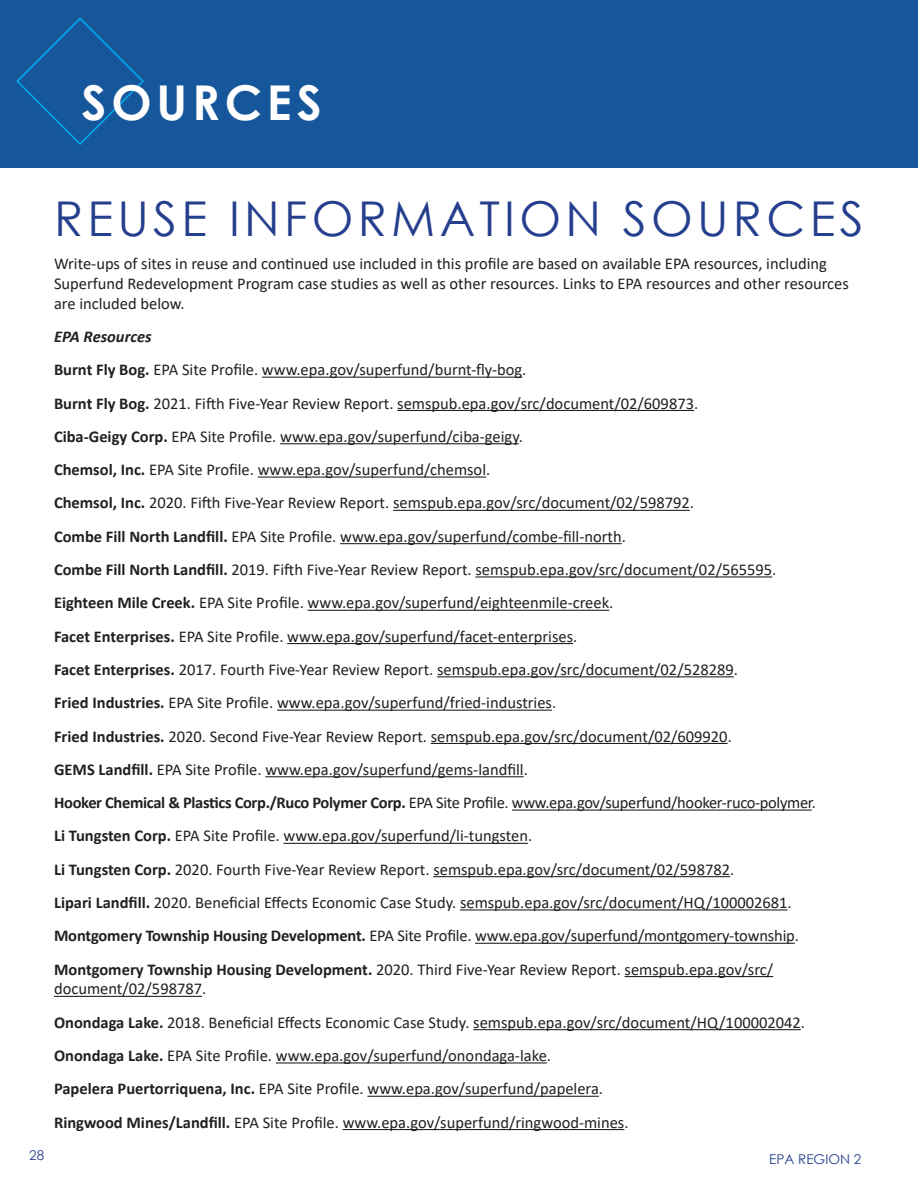
<style>
.page{position:relative;width:918px;height:1188px;background:#fff}
.page>*{position:absolute;margin:0;border:0;box-sizing:border-box;transform-origin:0 0}
.t1{font:48px "Century Gothic";letter-spacing:.09em;color:#253f8e}
.t2{font:700 48px "Century Gothic";letter-spacing:.1em;color:#fff}
.t3{font:16.5px/19.8px "Calibri";color:#231f20}
.t4{font:16.5px "Calibri";letter-spacing:-.02em;color:#231f20}
.t5{font:italic 700 16.5px "Calibri";color:#231f20}
.t6{font:13.5px "Century Gothic";color:#253f8e}
.s1{font-weight:700}
</style>
<div class="page">
<div style="left:0;top:0;width:918px;height:167px;background:#16569a"></div>
<svg style="left:16px;top:17px;width:128px;height:128px"></svg>
<hr style="left:262px;top:377px;width:260px;height:1px;background:#231f20">
<hr style="left:397px;top:410px;width:297px;height:1px;background:#231f20">
<hr style="left:280px;top:443px;width:239px;height:1px;background:#231f20">
<hr style="left:258px;top:477px;width:228px;height:1px;background:#231f20">
<hr style="left:393px;top:510px;width:297px;height:1px;background:#231f20">
<hr style="left:340px;top:543px;width:282px;height:1px;background:#231f20">
<hr style="left:475px;top:576px;width:297px;height:2px;background:#231f20">
<hr style="left:308px;top:610px;width:301px;height:1px;background:#231f20">
<hr style="left:287px;top:643px;width:286px;height:1px;background:#231f20">
<hr style="left:437px;top:676px;width:297px;height:1px;background:#231f20">
<hr style="left:277px;top:710px;width:275px;height:1px;background:#231f20">
<hr style="left:431px;top:743px;width:297px;height:1px;background:#231f20">
<hr style="left:265px;top:776px;width:259px;height:1px;background:#231f20">
<hr style="left:512px;top:810px;width:300px;height:1px;background:#231f20">
<hr style="left:284px;top:843px;width:244px;height:1px;background:#231f20">
<hr style="left:433px;top:876px;width:297px;height:1px;background:#231f20">
<hr style="left:460px;top:909px;width:328px;height:2px;background:#231f20">
<hr style="left:475px;top:943px;width:320px;height:1px;background:#231f20">
<hr style="left:625px;top:976px;width:148px;height:1px;background:#231f20">
<hr style="left:54px;top:996px;width:148px;height:1px;background:#231f20">
<hr style="left:473px;top:1029px;width:328px;height:1px;background:#231f20">
<hr style="left:276px;top:1062px;width:271px;height:2px;background:#231f20">
<hr style="left:367px;top:1096px;width:232px;height:1px;background:#231f20">
<hr style="left:343px;top:1129px;width:281px;height:1px;background:#231f20">
<h1 class="t2" style="left:82px;top:66px;width:241px">SOURCES</h1>
<p class="t1" style="left:54px;top:185px;width:811px">REUSE INFORMATION SOURCES</p>
<p class="t3" style="left:54px;top:253px;width:796px">Write-ups of sites in reuse and continued use included in this profile are based on available EPA resources, including<br>Superfund Redevelopment Program case studies as well as other resources. Links to EPA resources and other resources are included below.</p>
<p class="t5" style="left:54px;top:325px;width:99px">EPA Resources</p>
<p class="t3" style="left:54px;top:360px;width:474px"><span class="s1">Burnt Fly Bog.</span> EPA Site Profile. www.epa.gov/superfund/burnt-fly-bog.</p>
<p class="t3" style="left:54px;top:393px;width:646px"><span class="s1">Burnt Fly Bog.</span> 2021. Fifth Five-Year Review Report. semspub.epa.gov/src/document/02/609873.</p>
<p class="t3" style="left:54px;top:426px;width:470px"><span class="s1">Ciba-Geigy Corp.</span> EPA Site Profile. www.epa.gov/superfund/ciba-geigy.</p>
<p class="t3" style="left:54px;top:459px;width:438px"><span class="s1">Chemsol, Inc.</span> EPA Site Profile. www.epa.gov/superfund/chemsol.</p>
<p class="t3" style="left:54px;top:493px;width:642px"><span class="s1">Chemsol, Inc.</span> 2020. Fifth Five-Year Review Report. semspub.epa.gov/src/document/02/598792.</p>
<p class="t3" style="left:54px;top:526px;width:573px"><span class="s1">Combe Fill North Landfill.</span> EPA Site Profile. www.epa.gov/superfund/combe-fill-north.</p>
<p class="t3" style="left:54px;top:559px;width:724px"><span class="s1">Combe Fill North Landfill.</span> 2019. Fifth Five-Year Review Report. semspub.epa.gov/src/document/02/565595.</p>
<p class="t3" style="left:54px;top:593px;width:561px"><span class="s1">Eighteen Mile Creek.</span> EPA Site Profile. www.epa.gov/superfund/eighteenmile-creek.</p>
<p class="t3" style="left:54px;top:626px;width:525px"><span class="s1">Facet Enterprises.</span> EPA Site Profile. www.epa.gov/superfund/facet-enterprises.</p>
<p class="t3" style="left:54px;top:659px;width:686px"><span class="s1">Facet Enterprises.</span> 2017. Fourth Five-Year Review Report. semspub.epa.gov/src/document/02/528289.</p>
<p class="t3" style="left:54px;top:692px;width:504px"><span class="s1">Fried Industries.</span> EPA Site Profile. www.epa.gov/superfund/fried-industries.</p>
<p class="t3" style="left:54px;top:726px;width:679px"><span class="s1">Fried Industries.</span> 2020. Second Five-Year Review Report. semspub.epa.gov/src/document/02/609920.</p>
<p class="t3" style="left:54px;top:759px;width:475px"><span class="s1">GEMS Landfill.</span> EPA Site Profile. www.epa.gov/superfund/gems-landfill.</p>
<p class="t4" style="left:54px;top:791px;width:763px"><span class="s1">Hooker Chemical &amp; Plastics Corp./Ruco Polymer Corp.</span> EPA Site Profile. www.epa.gov/superfund/hooker-ruco-polymer.</p>
<p class="t3" style="left:54px;top:826px;width:480px"><span class="s1">Li Tungsten Corp.</span> EPA Site Profile. www.epa.gov/superfund/li-tungsten.</p>
<p class="t3" style="left:54px;top:859px;width:682px"><span class="s1">Li Tungsten Corp.</span> 2020. Fourth Five-Year Review Report. semspub.epa.gov/src/document/02/598782.</p>
<p class="t3" style="left:54px;top:892px;width:739px"><span class="s1">Lipari Landfill.</span> 2020. Beneficial Effects Economic Case Study. semspub.epa.gov/src/document/HQ/100002681.</p>
<p class="t3" style="left:54px;top:926px;width:746px"><span class="s1">Montgomery Township Housing Development.</span> EPA Site Profile. www.epa.gov/superfund/montgomery-township.</p>
<p class="t3" style="left:54px;top:959px;width:721px"><span class="s1">Montgomery Township Housing Development.</span> 2020. Third Five-Year Review Report. semspub.epa.gov/src/ document/02/598787.</p>
<p class="t3" style="left:54px;top:1012px;width:753px"><span class="s1">Onondaga Lake.</span> 2018. Beneficial Effects Economic Case Study. semspub.epa.gov/src/document/HQ/100002042.</p>
<p class="t3" style="left:54px;top:1045px;width:499px"><span class="s1">Onondaga Lake.</span> EPA Site Profile. www.epa.gov/superfund/onondaga-lake.</p>
<p class="t3" style="left:54px;top:1079px;width:551px"><span class="s1">Papelera Puertorriquena, Inc.</span> EPA Site Profile. www.epa.gov/superfund/papelera.</p>
<p class="t3" style="left:54px;top:1112px;width:576px"><span class="s1">Ringwood Mines/Landfill.</span> EPA Site Profile. www.epa.gov/superfund/ringwood-mines.</p>
<p class="t6" style="left:29px;top:1146px;width:16px">28</p>
<p class="t6" style="left:769px;top:1149px;width:94px">EPA REGION 2</p>
</div>
